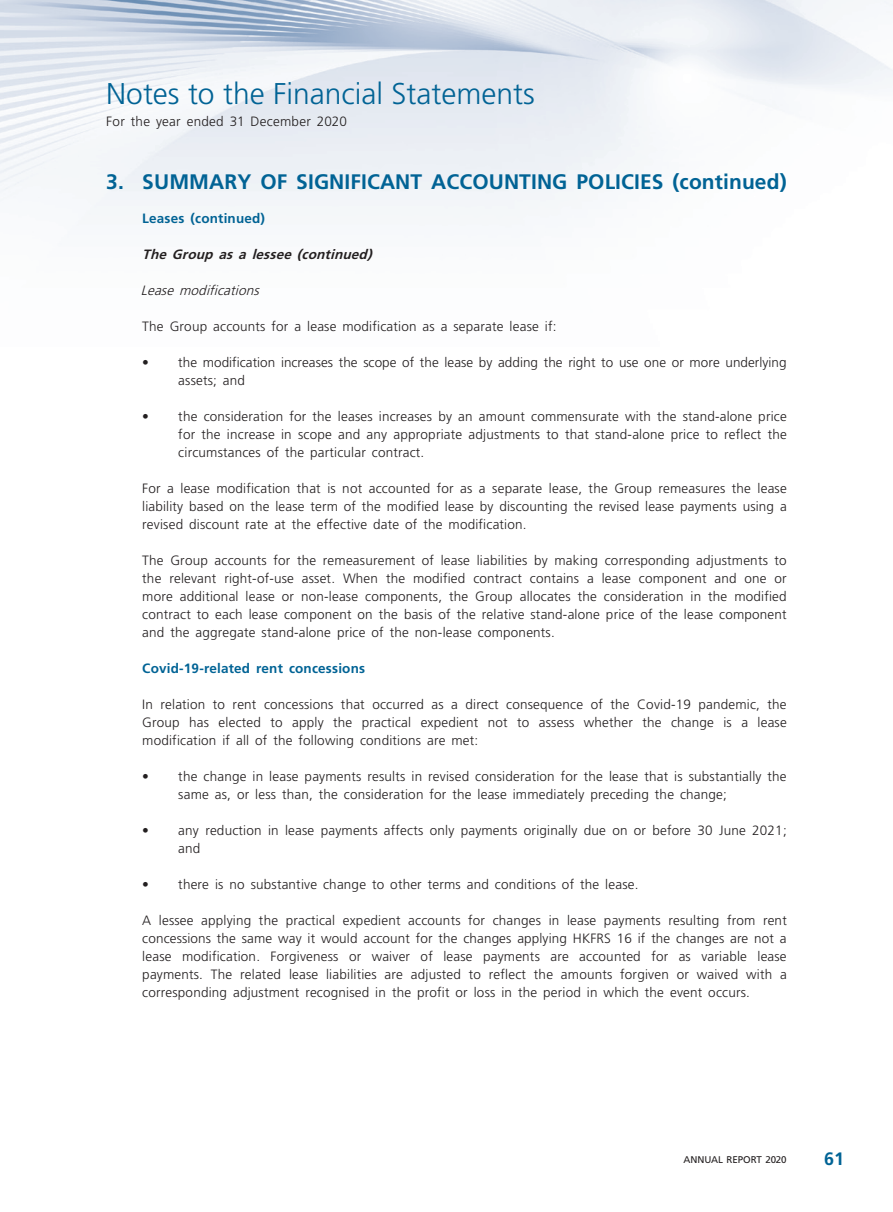
<style>
.page{position:relative;width:893px;height:1212px;background:#fff}
.page>*{position:absolute;margin:0;border:0;box-sizing:border-box;transform-origin:0 0}
.t1{font:300 30px "Frutiger LT Std";color:#016395}
._03_H1{font:700 21px "Frutiger LT Std";letter-spacing:.005em;color:#016395}
.t2{font:700 18px "Frutiger LT Std";color:#016395}
._12___P2{font:300 13.5px/18px "Frutiger LT Std";letter-spacing:.015em;color:#231f20;text-align:justify}
._08____IN2{font:300 13.5px/18px "Frutiger LT Std";letter-spacing:.015em;color:#231f20}
._04___H2{font:700 13.5px "Frutiger LT Std";letter-spacing:.015em;color:#016395}
._05_____H3{font:italic 700 13.5px "Frutiger LT Std";color:#231f20}
._06_______H4{font:italic 300 13.5px "Frutiger LT Std";color:#231f20}
.t3{font:9.75px "Frutiger LT Std";letter-spacing:-.01em;color:#231f20}
</style>
<div class="page">
<img style="left:0;top:0;width:893px;height:221px">
<h1 class="t1" style="left:106px;top:77px;width:430px">Notes to the Financial Statements</h1>
<p class="_12___P2" style="left:106px;top:112px;width:242px">For the year ended 31 December 2020</p>
<p class="_03_H1" style="left:106px;top:169px;width:682px">3. SUMMARY OF SIGNIFICANT ACCOUNTING POLICIES (continued)</p>
<p class="_04___H2" style="left:142px;top:211px;width:124px">Leases (continued)</p>
<p class="_05_____H3" style="left:142px;top:247px;width:235px">The Group as a lessee (continued)</p>
<p class="_06_______H4" style="left:141px;top:283px;width:123px">Lease modifications</p>
<p class="_12___P2" style="left:142px;top:318px;width:416px">The Group accounts for a lease modification as a separate lease if:</p>
<p class="_08____IN2" style="left:178px;top:354px;width:610px;text-indent:-36px">• the modification increases the scope of the lease by adding the right to use one or more underlying assets; and</p>
<p class="_08____IN2" style="left:178px;top:408px;width:610px;text-align:justify;text-indent:-36px">• the consideration for the leases increases by an amount commensurate with the stand-alone price for the increase in scope and any appropriate adjustments to that stand-alone price to reflect the circumstances of the particular contract.</p>
<p class="_12___P2" style="left:142px;top:480px;width:646px">For a lease modification that is not accounted for as a separate lease, the Group remeasures the lease liability based on the lease term of the modified lease by discounting the revised lease payments using a revised discount rate at the effective date of the modification.</p>
<p class="_12___P2" style="left:142px;top:552px;width:646px">The Group accounts for the remeasurement of lease liabilities by making corresponding adjustments to the relevant right-of-use asset. When the modified contract contains a lease component and one or more additional lease or non-lease components, the Group allocates the consideration in the modified contract to each lease component on the basis of the relative stand-alone price of the lease component and the aggregate stand-alone price of the non-lease components.</p>
<p class="_04___H2" style="left:142px;top:661px;width:224px">Covid-19-related rent concessions</p>
<p class="_12___P2" style="left:142px;top:696px;width:646px">In relation to rent concessions that occurred as a direct consequence of the Covid-19 pandemic, the Group has elected to apply the practical expedient not to assess whether the change is a lease modification if all of the following conditions are met:</p>
<p class="_08____IN2" style="left:178px;top:768px;width:610px;text-indent:-36px">• the change in lease payments results in revised consideration for the lease that is substantially the same as, or less than, the consideration for the lease immediately preceding the change;</p>
<p class="_08____IN2" style="left:178px;top:822px;width:610px;text-indent:-36px">• any reduction in lease payments affects only payments originally due on or before 30 June 2021; and</p>
<p class="_08____IN2" style="left:142px;top:876px;width:498px">• there is no substantive change to other terms and conditions of the lease.</p>
<p class="_12___P2" style="left:142px;top:912px;width:646px">A lessee applying the practical expedient accounts for changes in lease payments resulting from rent concessions the same way it would account for the changes applying HKFRS 16 if the changes are not a lease modification. Forgiveness or waiver of lease payments are accounted for as variable lease payments. The related lease liabilities are adjusted to reflect the amounts forgiven or waived with a corresponding adjustment recognised in the profit or loss in the period in which the event occurs.</p>
<p class="t3" style="left:684px;top:1154px;width:105px">ANNUAL REPORT 2020</p>
<h3 class="t2" style="left:824px;top:1148px;width:22px">61</h3>
</div>
